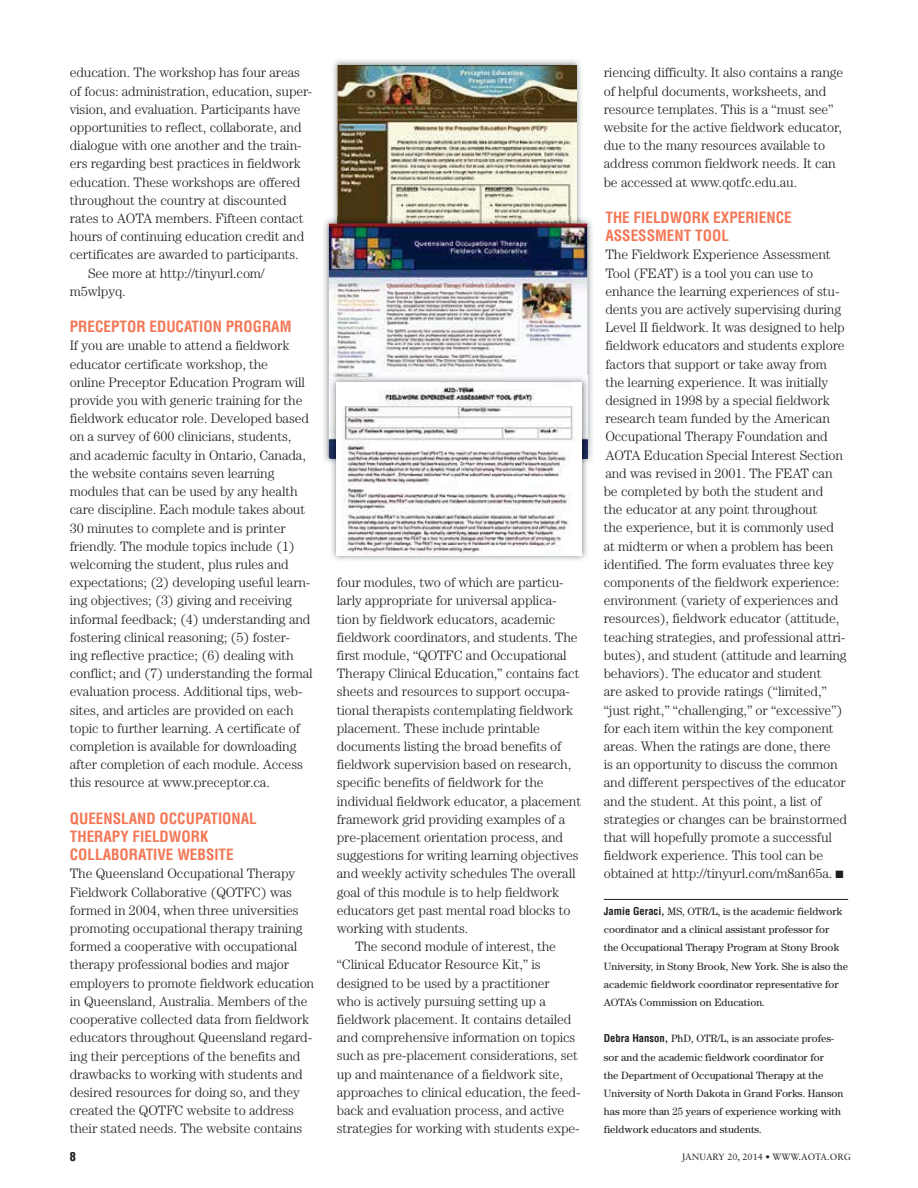
<style>
.page{position:relative;width:918px;height:1188px;background:#fff}
.page>*{position:absolute;margin:0;border:0;box-sizing:border-box;transform-origin:0 0}
.t1{font:700 condensed 15.15px/18.1px "Helvetica";color:#f47756}
.t2{font:300 13.65px/18.1px "Century";letter-spacing:-.01em;color:#231f20}
.t3{font:900 condensed 12.15px "Helvetica";color:#231f20}
.t4{font:10.65px/18.1px "Century";color:#231f20}
.t5{font:9.15px "Sabon";color:#231f20}
.s1{font-family:"Helvetica";font-weight:700;font-stretch:condensed}
</style>
<div class="page">
<hr style="left:604px;top:899px;width:244px;height:1px;background:#231f20">
<img style="left:333px;top:60px;width:248px;height:157px">
<img style="left:337px;top:65px;width:239px;height:152px">
<img style="left:324px;top:217px;width:268px;height:246px">
<img style="left:329px;top:223px;width:258px;height:235px">
<img style="left:330px;top:376px;width:259px;height:184px">
<img style="left:330px;top:376px;width:257px;height:82px">
<img style="left:337px;top:382px;width:245px;height:173px">
<p class="t2" style="left:70px;top:65px;width:232px">education. The workshop has four areas</p>
<p class="t2" style="left:70px;top:83px;width:244px">of focus: administration, education, super-</p>
<p class="t2" style="left:70px;top:101px;width:232px">vision, and evaluation. Participants have</p>
<p class="t2" style="left:70px;top:119px;width:233px">opportunities to reflect, collaborate, and</p>
<p class="t2" style="left:70px;top:138px;width:233px">dialogue with one another and the train-</p>
<p class="t2" style="left:70px;top:156px;width:233px">ers regarding best practices in fieldwork</p>
<p class="t2" style="left:70px;top:174px;width:232px">education. These workshops are offered</p>
<p class="t2" style="left:70px;top:192px;width:219px">throughout the country at discounted</p>
<p class="t2" style="left:70px;top:210px;width:235px">rates to AOTA members. Fifteen contact</p>
<p class="t2" style="left:70px;top:229px;width:236px">hours of continuing education credit and</p>
<p class="t2" style="left:70px;top:247px;width:230px">certificates are awarded to participants.</p>
<p class="t2" style="left:88px;top:265px;width:178px">See more at http://tinyurl.com/</p>
<p class="t2" style="left:70px;top:283px;width:57px">m5wlpyq.</p>
<p class="t1" style="left:70px;top:319px;width:223px">PRECEPTOR EDUCATION PROGRAM</p>
<p class="t2" style="left:70px;top:338px;width:244px">If you are unable to attend a fieldwork educator certificate workshop, the<br>online Preceptor Education Program will provide you with generic training for the fieldwork educator role. Developed based on a survey of 600 clinicians, students, and academic faculty in Ontario, Canada, the website contains seven learning modules that can be used by any health care discipline. Each module takes about 30 minutes to complete and is printer friendly. The module topics include (1) welcoming the student, plus rules and expectations; (2) developing useful learn&shy;ing objectives; (3) giving and receiving informal feedback; (4) understanding and fostering clinical reasoning; (5) foster-<br>ing reflective practice; (6) dealing with conflict; and (7) understanding the formal evaluation process. Additional tips, web&shy;sites, and articles are provided on each topic to further learning. A certificate of completion is available for downloading after completion of each module. Access this resource at www.preceptor.ca.</p>
<p class="t1" style="left:70px;top:811px;width:189px">QUEENSLAND OCCUPATIONAL<br>THERAPY FIELDWORK<br>COLLABORATIVE WEBSITE</p>
<p class="t2" style="left:70px;top:866px;width:246px">The Queensland Occupational Therapy Fieldwork Collaborative (QOTFC) was formed in 2004, when three universities promoting occupational therapy training formed a cooperative with occupational therapy professional bodies and major employers to promote fieldwork education in Queensland, Australia. Members of the cooperative collected data from fieldwork educators throughout Queensland regard&shy;ing their perceptions of the benefits and drawbacks to working with students and desired resources for doing so, and they created the QOTFC website to address their stated needs. The website contains</p>
<p class="t2" style="left:337px;top:575px;width:228px">four modules, two of which are particu-</p>
<p class="t2" style="left:337px;top:593px;width:221px">larly appropriate for universal applica-</p>
<p class="t2" style="left:337px;top:611px;width:220px">tion by fieldwork educators, academic</p>
<p class="t2" style="left:337px;top:629px;width:242px">fieldwork coordinators, and students. The</p>
<p class="t2" style="left:337px;top:647px;width:232px">first module, “QOTFC and Occupational</p>
<p class="t2" style="left:337px;top:666px;width:244px">Therapy Clinical Education,” contains fact</p>
<p class="t2" style="left:337px;top:684px;width:235px">sheets and resources to support occupa-</p>
<p class="t2" style="left:337px;top:702px;width:238px">tional therapists contemplating fieldwork</p>
<p class="t2" style="left:337px;top:720px;width:205px">placement. These include printable</p>
<p class="t2" style="left:337px;top:738px;width:226px">documents listing the broad benefits of</p>
<p class="t2" style="left:337px;top:757px;width:236px">fieldwork supervision based on research,</p>
<p class="t2" style="left:337px;top:775px;width:208px">specific benefits of fieldwork for the</p>
<p class="t2" style="left:337px;top:793px;width:246px">individual fieldwork educator, a placement</p>
<p class="t2" style="left:337px;top:811px;width:230px">framework grid providing examples of a</p>
<p class="t2" style="left:337px;top:829px;width:228px">pre-placement orientation process, and</p>
<p class="t2" style="left:337px;top:848px;width:243px">suggestions for writing learning objectives</p>
<p class="t2" style="left:337px;top:866px;width:240px">and weekly activity schedules The overall</p>
<p class="t2" style="left:337px;top:884px;width:224px">goal of this module is to help fieldwork</p>
<p class="t2" style="left:337px;top:902px;width:235px">educators get past mental road blocks to</p>
<p class="t2" style="left:337px;top:920px;width:133px">working with students.</p>
<p class="t2" style="left:355px;top:939px;width:203px">The second module of interest, the</p>
<p class="t2" style="left:337px;top:957px;width:205px">“Clinical Educator Resource Kit,” is</p>
<p class="t2" style="left:337px;top:975px;width:215px">designed to be used by a practitioner</p>
<p class="t2" style="left:337px;top:993px;width:211px">who is actively pursuing setting up a</p>
<p class="t2" style="left:337px;top:1011px;width:236px">fieldwork placement. It contains detailed</p>
<p class="t2" style="left:337px;top:1030px;width:240px">and comprehensive information on topics</p>
<p class="t2" style="left:337px;top:1048px;width:243px">such as pre-placement considerations, set</p>
<p class="t2" style="left:337px;top:1066px;width:228px">up and maintenance of a fieldwork site,</p>
<p class="t2" style="left:337px;top:1084px;width:245px">approaches to clinical education, the feed-</p>
<p class="t2" style="left:337px;top:1102px;width:229px">back and evaluation process, and active</p>
<p class="t2" style="left:337px;top:1121px;width:245px">strategies for working with students expe-</p>
<p class="t2" style="left:604px;top:65px;width:241px">riencing difficulty. It also contains a range of helpful documents, worksheets, and resource templates. This is a “must see” website for the active fieldwork educator, due to the many resources available to address common fieldwork needs. It can be accessed at www.qotfc.edu.au.</p>
<p class="t1" style="left:605px;top:210px;width:188px">THE FIELDWORK EXPERIENCE<br>ASSESSMENT TOOL</p>
<p class="t2" style="left:604px;top:247px;width:245px">The Fieldwork Experience Assessment Tool (FEAT) is a tool you can use to enhance the learning experiences of stu&shy;dents you are actively supervising during Level II fieldwork. It was designed to help fieldwork educators and students explore factors that support or take away from the learning experience. It was initially designed in 1998 by a special fieldwork research team funded by the American Occupational Therapy Foundation and AOTA Education Special Interest Section and was revised in 2001. The FEAT can be completed by both the student and<br>the educator at any point throughout<br>the experience, but it is commonly used at midterm or when a problem has been identified. The form evaluates three key components of the fieldwork experience: environment (variety of experiences and resources), fieldwork educator (attitude, teaching strategies, and professional attri&shy;butes), and student (attitude and learning behaviors). The educator and student<br>are asked to provide ratings (“limited,” “just right,” “challenging,” or “excessive”) for each item within the key component areas. When the ratings are done, there<br>is an opportunity to discuss the common and different perspectives of the educator and the student. At this point, a list of strategies or changes can be brainstormed that will hopefully promote a successful fieldwork experience. This tool can be obtained at http://tinyurl.com/m8an65a. ■</p>
<p class="t4" style="left:604px;top:903px;width:246px"><span class="s1">Jamie Geraci,</span> MS, OTR/L, is the academic fieldwork coordinator and a clinical assistant professor for<br>the Occupational Therapy Program at Stony Brook University, in Stony Brook, New York. She is also the academic fieldwork coordinator representative for AOTA’s Commission on Education.</p>
<p class="t4" style="left:604px;top:1031px;width:241px"><span class="s1">Debra Hanson,</span> PhD, OTR/L, is an associate profes&shy;sor and the academic fieldwork coordinator for<br>the Department of Occupational Therapy at the University of North Dakota in Grand Forks. Hanson has more than 25 years of experience working with fieldwork educators and students.</p>
<p class="t3" style="left:70px;top:1151px;width:8px">8</p>
<p class="t5" style="left:682px;top:1153px;width:171px">JANUARY 20, 2014 • WWW.AOTA.ORG</p>
</div>
